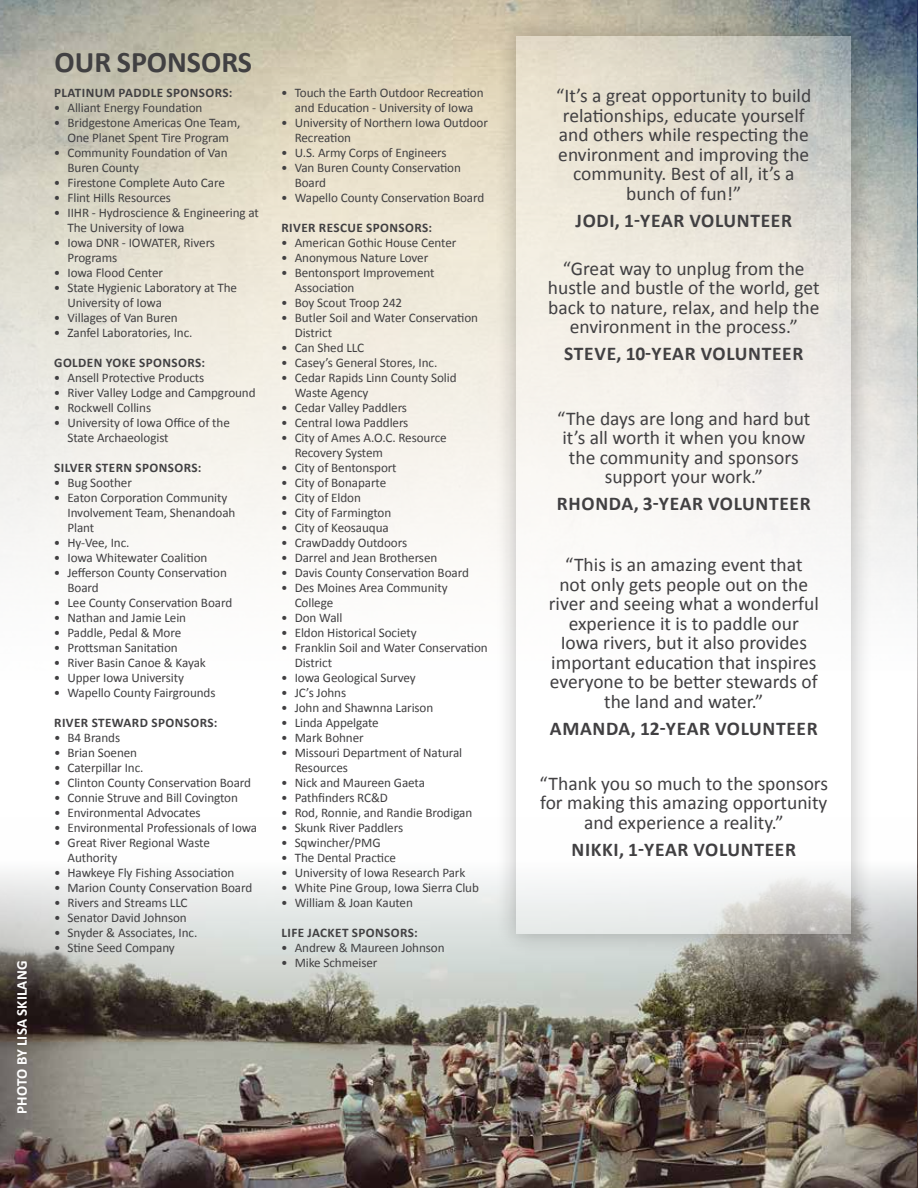
<style>
.page{position:relative;width:918px;height:1188px;background:#fff}
.page>*{position:absolute;margin:0;border:0;box-sizing:border-box;transform-origin:0 0}
.t1{font:700 30px "Calibri";color:#414042}
.t2{font:19.5px/19.5px "Calibri";color:#414042;text-align:center}
.t3{font:700 19.5px "Calibri";letter-spacing:.035em;color:#414042}
.t4{font:700 15px "Calibri";letter-spacing:.015em;color:#fff}
.t5{font:13.2px/15px "Calibri";letter-spacing:-.005em;color:#414042}
.t6{font:700 13.2px "Calibri";letter-spacing:.03em;color:#414042}
</style>
<div class="page">
<img style="left:0;top:0;width:917px;height:588px">
<img style="left:0;top:870px;width:917px;height:318px">
<img style="left:917px;top:0;width:1px;height:600px">
<img style="left:917px;top:600px;width:1px;height:588px">
<div style="left:494px;top:14px;width:380px;height:943px;background:#000;opacity:.75"></div>
<svg style="left:516px;top:36px;width:335px;height:898px"></svg>
<p class="t4" style="left:12px;top:1114px;width:155px;rotate:-90deg">PHOTO BY LISA SKILANG</p>
<h1 class="t1" style="left:55px;top:43px;width:199px">OUR SPONSORS</h1>
<p class="t6" style="left:54px;top:84px;width:180px">PLATINUM PADDLE SPONSORS:</p>
<p class="t5" style="left:54px;top:100px;width:150px">• Alliant Energy Foundation</p>
<p class="t5" style="left:54px;top:115px;width:188px;text-align:center">• Bridgestone Americas One Team,<br>One Planet Spent Tire Program</p>
<p class="t5" style="left:67px;top:145px;width:162px;text-indent:-14px">• Community Foundation of Van<br>Buren County</p>
<p class="t5" style="left:54px;top:175px;width:172px">• Firestone Complete Auto Care</p>
<p class="t5" style="left:54px;top:190px;width:119px">• Flint Hills Resources</p>
<p class="t5" style="left:67px;top:205px;width:193px;text-indent:-14px">• IIHR - Hydroscience &amp; Engineering at<br>The University of Iowa</p>
<p class="t5" style="left:67px;top:235px;width:149px;text-indent:-14px">• Iowa DNR - IOWATER, Rivers<br>Programs</p>
<p class="t5" style="left:54px;top:265px;width:111px">• Iowa Flood Center</p>
<p class="t5" style="left:67px;top:280px;width:171px;text-indent:-14px">• State Hygienic Laboratory at The<br>University of Iowa</p>
<p class="t5" style="left:54px;top:310px;width:125px">• Villages of Van Buren</p>
<p class="t5" style="left:54px;top:325px;width:140px">• Zanfel Laboratories, Inc.</p>
<p class="t6" style="left:54px;top:354px;width:152px">GOLDEN YOKE SPONSORS:</p>
<p class="t5" style="left:54px;top:370px;width:152px">• Ansell Protective Products</p>
<p class="t5" style="left:54px;top:385px;width:203px">• River Valley Lodge and Campground</p>
<p class="t5" style="left:54px;top:400px;width:99px">• Rockwell Collins</p>
<p class="t5" style="left:67px;top:415px;width:164px;text-indent:-14px">• University of Iowa Office of the<br>State Archaeologist</p>
<p class="t6" style="left:54px;top:459px;width:149px">SILVER STERN SPONSORS:</p>
<p class="t5" style="left:54px;top:475px;width:80px">• Bug Soother</p>
<p class="t5" style="left:67px;top:490px;width:170px;text-indent:-14px">• Eaton Corporation Community<br>Involvement Team, Shenandoah<br>Plant</p>
<p class="t5" style="left:54px;top:535px;width:77px">• Hy-Vee, Inc.</p>
<p class="t5" style="left:54px;top:550px;width:155px">• Iowa Whitewater Coalition</p>
<p class="t5" style="left:67px;top:565px;width:161px;text-indent:-14px">• Jefferson County Conservation<br>Board</p>
<p class="t5" style="left:54px;top:595px;width:180px">• Lee County Conservation Board</p>
<p class="t5" style="left:54px;top:610px;width:134px">• Nathan and Jamie Lein</p>
<p class="t5" style="left:54px;top:625px;width:129px">• Paddle, Pedal &amp; More</p>
<p class="t5" style="left:54px;top:640px;width:125px">• Prottsman Sanitation</p>
<p class="t5" style="left:54px;top:655px;width:153px">• River Basin Canoe &amp; Kayak</p>
<p class="t5" style="left:54px;top:670px;width:132px">• Upper Iowa University</p>
<p class="t5" style="left:54px;top:685px;width:163px">• Wapello County Fairgrounds</p>
<p class="t6" style="left:54px;top:714px;width:165px">RIVER STEWARD SPONSORS:</p>
<p class="t5" style="left:54px;top:730px;width:68px">• B4 Brands</p>
<p class="t5" style="left:54px;top:745px;width:85px">• Brian Soenen</p>
<p class="t5" style="left:54px;top:760px;width:91px">• Caterpillar Inc.</p>
<p class="t5" style="left:54px;top:775px;width:199px">• Clinton County Conservation Board</p>
<p class="t5" style="left:54px;top:790px;width:185px">• Connie Struve and Bill Covington</p>
<p class="t5" style="left:54px;top:805px;width:148px">• Environmental Advocates</p>
<p class="t5" style="left:54px;top:820px;width:205px">• Environmental Professionals of Iowa</p>
<p class="t5" style="left:68px;top:835px;width:144px;text-indent:-14px">• Great River Regional Waste<br>Authority</p>
<p class="t5" style="left:54px;top:865px;width:182px">• Hawkeye Fly Fishing Association</p>
<p class="t5" style="left:54px;top:880px;width:200px">• Marion County Conservation Board</p>
<p class="t5" style="left:54px;top:895px;width:135px">• Rivers and Streams LLC</p>
<p class="t5" style="left:54px;top:910px;width:134px">• Senator David Johnson</p>
<p class="t5" style="left:54px;top:925px;width:145px">• Snyder &amp; Associates, Inc.</p>
<p class="t5" style="left:54px;top:940px;width:122px">• Stine Seed Company</p>
<p class="t5" style="left:281px;top:85px;width:204px;text-align:center">• Touch the Earth Outdoor Recreation and Education - University of Iowa</p>
<p class="t5" style="left:295px;top:115px;width:195px;text-indent:-14px">• University of Northern Iowa Outdoor<br>Recreation</p>
<p class="t5" style="left:281px;top:145px;width:167px">• U.S. Army Corps of Engineers</p>
<p class="t5" style="left:295px;top:160px;width:168px;text-indent:-14px">• Van Buren County Conservation<br>Board</p>
<p class="t5" style="left:281px;top:190px;width:205px">• Wapello County Conservation Board</p>
<p class="t6" style="left:281px;top:219px;width:152px">RIVER RESCUE SPONSORS:</p>
<p class="t5" style="left:281px;top:235px;width:177px">• American Gothic House Center</p>
<p class="t5" style="left:281px;top:250px;width:149px">• Anonymous Nature Lover</p>
<p class="t5" style="left:295px;top:265px;width:141px;text-indent:-14px">• Bentonsport Improvement<br>Association</p>
<p class="t5" style="left:281px;top:295px;width:122px">• Boy Scout Troop 242</p>
<p class="t5" style="left:295px;top:310px;width:185px;text-indent:-14px">• Butler Soil and Water Conservation<br>District</p>
<p class="t5" style="left:281px;top:340px;width:84px">• Can Shed LLC</p>
<p class="t5" style="left:281px;top:355px;width:158px">• Casey’s General Stores, Inc.</p>
<p class="t5" style="left:295px;top:370px;width:163px;text-indent:-14px">• Cedar Rapids Linn County Solid<br>Waste Agency</p>
<p class="t5" style="left:281px;top:400px;width:127px">• Cedar Valley Paddlers</p>
<p class="t5" style="left:281px;top:415px;width:129px">• Central Iowa Paddlers</p>
<p class="t5" style="left:295px;top:430px;width:153px;text-indent:-14px">• City of Ames A.O.C. Resource<br>Recovery System</p>
<p class="t5" style="left:281px;top:460px;width:117px">• City of Bentonsport</p>
<p class="t5" style="left:281px;top:475px;width:107px">• City of Bonaparte</p>
<p class="t5" style="left:281px;top:490px;width:81px">• City of Eldon</p>
<p class="t5" style="left:281px;top:505px;width:112px">• City of Farmington</p>
<p class="t5" style="left:281px;top:520px;width:109px">• City of Keosauqua</p>
<p class="t5" style="left:281px;top:535px;width:127px">• CrawDaddy Outdoors</p>
<p class="t5" style="left:281px;top:550px;width:158px">• Darrel and Jean Brothersen</p>
<p class="t5" style="left:281px;top:565px;width:189px">• Davis County Conservation Board</p>
<p class="t5" style="left:295px;top:580px;width:154px;text-indent:-14px">• Des Moines Area Community<br>College</p>
<p class="t5" style="left:281px;top:610px;width:63px">• Don Wall</p>
<p class="t5" style="left:281px;top:625px;width:137px">• Eldon Historical Society</p>
<p class="t5" style="left:295px;top:640px;width:195px;text-indent:-14px">• Franklin Soil and Water Conservation<br>District</p>
<p class="t5" style="left:281px;top:670px;width:136px">• Iowa Geological Survey</p>
<p class="t5" style="left:281px;top:685px;width:67px">• JC’s Johns</p>
<p class="t5" style="left:281px;top:700px;width:154px">• John and Shawnna Larison</p>
<p class="t5" style="left:281px;top:715px;width:99px">• Linda Appelgate</p>
<p class="t5" style="left:281px;top:730px;width:84px">• Mark Bohner</p>
<p class="t5" style="left:295px;top:745px;width:169px;text-indent:-14px">• Missouri Department of Natural<br>Resources</p>
<p class="t5" style="left:281px;top:775px;width:145px">• Nick and Maureen Gaeta</p>
<p class="t5" style="left:281px;top:790px;width:108px">• Pathfinders RC&amp;D</p>
<p class="t5" style="left:281px;top:805px;width:193px">• Rod, Ronnie, and Randie Brodigan</p>
<p class="t5" style="left:281px;top:820px;width:123px">• Skunk River Paddlers</p>
<p class="t5" style="left:281px;top:835px;width:101px">• Sqwincher/PMG</p>
<p class="t5" style="left:281px;top:850px;width:116px">• The Dental Practice</p>
<p class="t5" style="left:281px;top:865px;width:186px">• University of Iowa Research Park</p>
<p class="t5" style="left:281px;top:880px;width:199px">• White Pine Group, Iowa Sierra Club</p>
<p class="t5" style="left:281px;top:895px;width:133px">• William &amp; Joan Kauten</p>
<p class="t6" style="left:281px;top:924px;width:138px">LIFE JACKET SPONSORS:</p>
<p class="t5" style="left:281px;top:940px;width:165px">• Andrew &amp; Maureen Johnson</p>
<p class="t5" style="left:281px;top:955px;width:98px">• Mike Schmeiser</p>
<h2 class="t2" style="left:556px;top:86px;width:257px">“It’s a great opportunity to build relationships, educate yourself and others while respecting the environment and improving the community. Best of all, it’s a bunch of fun!”</h2>
<h2 class="t3" style="left:576px;top:208px;width:218px">JODI, 1-YEAR VOLUNTEER</h2>
<h2 class="t2" style="left:548px;top:259px;width:273px">“Great way to unplug from the hustle and bustle of the world, get back to nature, relax, and help the environment in the process.”</h2>
<h2 class="t3" style="left:564px;top:341px;width:241px">STEVE, 10-YEAR VOLUNTEER</h2>
<h2 class="t2" style="left:557px;top:408px;width:255px">“The days are long and hard but it’s all worth it when you know the community and sponsors support your work.”</h2>
<h2 class="t3" style="left:557px;top:491px;width:255px">RHONDA, 3-YEAR VOLUNTEER</h2>
<p class="t2" style="left:549px;top:555px;width:272px">“This is an amazing event that<br>not only gets people out on the river and seeing what a wonderful experience it is to paddle our<br>Iowa rivers, but it also provides important education that inspires everyone to be better stewards of the land and water.”</p>
<h2 class="t3" style="left:550px;top:716px;width:269px">AMANDA, 12-YEAR VOLUNTEER</h2>
<h2 class="t2" style="left:540px;top:774px;width:290px">“Thank you so much to the sponsors for making this amazing opportunity and experience a reality.”</h2>
<h2 class="t3" style="left:572px;top:837px;width:226px">NIKKI, 1-YEAR VOLUNTEER</h2>
</div>
